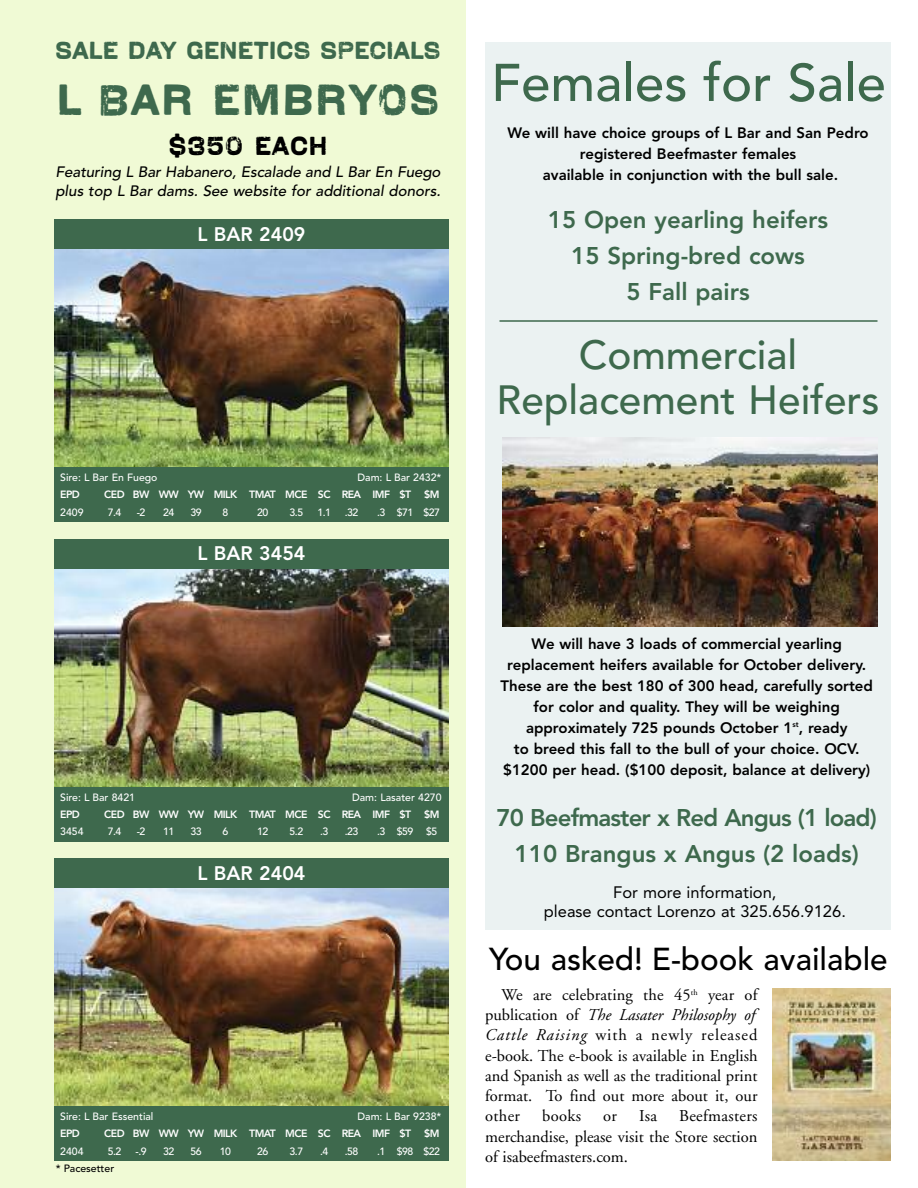
<style>
.page{position:relative;width:918px;height:1188px;background:#fff}
.page>*{position:absolute;margin:0;border:0;box-sizing:border-box;transform-origin:0 0}
.t1{font:500 52.5px "Avenir";color:#3e694d}
.t2{font:45px "Coldharbour Gothic";letter-spacing:.02em;color:#3e694d}
.t3{font:500 40.5px/45px "Avenir";color:#3e694d;text-align:center}
.t4{font:500 31.5px "Avenir";color:#000}
.t5{font:27px "Coldharbour Gothic";letter-spacing:.005em;color:#000}
.t6{font:25.5px "Coldharbour Gothic";letter-spacing:-.015em;color:#3e694d}
.t7{font:800 24px/36px "Avenir";letter-spacing:-.035em;color:#3e694d;text-align:center}
.t8{font:800 24px/36px "Avenir";color:#3e694d;text-align:center}
.t9{font:800 19.5px "Avenir";color:#fff}
.t10{font:16.5px/20.2px "Adobe Garamond";color:#000}
.t11{font:16.5px/18.8px "Avenir";color:#000;text-align:center}
.t12{font:800 15px/21px "Avenir";color:#000;text-align:center}
.t13{font:italic 500 15px/18.6px "Avenir";color:#000}
.t14{font:500 10.5px "Avenir";color:#fff}
.t15{font:800 10.5px "Avenir";letter-spacing:-.055em;color:#fff}
.t16{font:500 10.5px "Avenir";color:#000}
.s1{font-style:italic}
</style>
<div class="page">
<div style="left:0;top:0;width:466px;height:1188px;background:#f0fad5"></div>
<img style="left:54px;top:249px;width:394px;height:218px">
<div style="left:54px;top:467px;width:394px;height:55px;background:#3e694d"></div>
<div style="left:54px;top:219px;width:394px;height:30px;background:#3e694d"></div>
<img style="left:54px;top:568px;width:394px;height:219px">
<div style="left:54px;top:787px;width:394px;height:55px;background:#3e694d"></div>
<div style="left:54px;top:539px;width:394px;height:29px;background:#3e694d"></div>
<img style="left:54px;top:888px;width:394px;height:218px">
<div style="left:54px;top:1106px;width:394px;height:55px;background:#3e694d"></div>
<div style="left:54px;top:858px;width:394px;height:30px;background:#3e694d"></div>
<div style="left:486px;top:42px;width:405px;height:888px;background:#ebf2f2"></div>
<img style="left:503px;top:437px;width:375px;height:189px">
<img style="left:773px;top:988px;width:118px;height:173px">
<hr style="left:500px;top:320px;width:378px;height:2px;background:#3e694d">
<h3 class="t6" style="left:55px;top:35px;width:387px">SALE DAY GENETICS SPECIALS</h3>
<h2 class="t2" style="left:56px;top:73px;width:385px">L BAR EMBRYOS</h2>
<h3 class="t5" style="left:168px;top:130px;width:161px">$350 EACH</h3>
<p class="t13" style="left:55px;top:164px;width:387px">Featuring L Bar Habanero, Escalade and L Bar En Fuego plus top L Bar dams. See website for additional donors.</p>
<h3 class="t9" style="left:197px;top:219px;width:110px">L BAR 2409</h3>
<p class="t14" style="left:60px;top:468px;width:99px">Sire: L Bar En Fuego</p>
<p class="t14" style="left:357px;top:468px;width:86px">Dam: L Bar 2432*</p>
<p class="t15" style="left:60px;top:490px;width:21px">EPD</p>
<p class="t15" style="left:104px;top:490px;width:337px">CED BW WW YW MILK TMAT MCE SC REA IMF $T $M</p>
<p class="t14" style="left:60px;top:503px;width:25px">2409</p>
<p class="t14" style="left:108px;top:503px;width:15px">7.4</p>
<p class="t14" style="left:137px;top:503px;width:10px">-2</p>
<p class="t14" style="left:163px;top:503px;width:13px">24</p>
<p class="t14" style="left:190px;top:503px;width:13px">39</p>
<p class="t14" style="left:223px;top:503px;width:7px">8</p>
<p class="t14" style="left:257px;top:503px;width:13px">20</p>
<p class="t14" style="left:290px;top:503px;width:15px">3.5</p>
<p class="t14" style="left:318px;top:503px;width:15px">1.1</p>
<p class="t14" style="left:345px;top:503px;width:15px">.32</p>
<p class="t14" style="left:377px;top:503px;width:64px">.3 $71 $27</p>
<h3 class="t9" style="left:197px;top:538px;width:110px">L BAR 3454</h3>
<p class="t14" style="left:60px;top:788px;width:76px">Sire: L Bar 8421</p>
<p class="t14" style="left:352px;top:788px;width:91px">Dam: Lasater 4270</p>
<p class="t15" style="left:60px;top:810px;width:21px">EPD</p>
<p class="t15" style="left:104px;top:810px;width:337px">CED BW WW YW MILK TMAT MCE SC REA IMF $T $M</p>
<p class="t14" style="left:60px;top:822px;width:25px">3454</p>
<p class="t14" style="left:108px;top:822px;width:15px">7.4</p>
<p class="t14" style="left:137px;top:822px;width:10px">-2</p>
<p class="t14" style="left:163px;top:822px;width:13px">11</p>
<p class="t14" style="left:190px;top:822px;width:13px">33</p>
<p class="t14" style="left:223px;top:822px;width:7px">6</p>
<p class="t14" style="left:257px;top:822px;width:13px">12</p>
<p class="t14" style="left:290px;top:822px;width:15px">5.2</p>
<p class="t14" style="left:320px;top:822px;width:10px">.3</p>
<p class="t14" style="left:345px;top:822px;width:15px">.23</p>
<p class="t14" style="left:377px;top:822px;width:62px">.3 $59 $5</p>
<h3 class="t9" style="left:197px;top:858px;width:110px">L BAR 2404</h3>
<p class="t14" style="left:60px;top:1107px;width:95px">Sire: L Bar Essential</p>
<p class="t14" style="left:357px;top:1107px;width:86px">Dam: L Bar 9238*</p>
<p class="t15" style="left:60px;top:1129px;width:21px">EPD</p>
<p class="t15" style="left:104px;top:1129px;width:337px">CED BW WW YW MILK TMAT MCE SC REA IMF $T $M</p>
<p class="t14" style="left:60px;top:1142px;width:25px">2404</p>
<p class="t14" style="left:108px;top:1142px;width:15px">5.2</p>
<p class="t14" style="left:136px;top:1142px;width:13px">-.9</p>
<p class="t14" style="left:163px;top:1142px;width:13px">32</p>
<p class="t14" style="left:190px;top:1142px;width:13px">56</p>
<p class="t14" style="left:220px;top:1142px;width:13px">10</p>
<p class="t14" style="left:257px;top:1142px;width:13px">26</p>
<p class="t14" style="left:290px;top:1142px;width:15px">3.7</p>
<p class="t14" style="left:320px;top:1142px;width:10px">.4</p>
<p class="t14" style="left:345px;top:1142px;width:15px">.58</p>
<p class="t14" style="left:377px;top:1142px;width:64px">.1 $98 $22</p>
<p class="t16" style="left:56px;top:1164px;width:60px">* Pacesetter</p>
<h1 class="t1" style="left:491px;top:37px;width:396px">Females for Sale</h1>
<p class="t12" style="left:507px;top:122px;width:363px">We will have choice groups of L Bar and San Pedro registered Beefmaster females<br>available in conjunction with the bull sale.</p>
<h3 class="t8" style="left:548px;top:201px;width:282px">15 Open yearling heifers<br>15 Spring-bred cows<br>5 Fall pairs</h3>
<h3 class="t3" style="left:497px;top:330px;width:384px">Commercial<br>Replacement Heifers</h3>
<p class="t12" style="left:501px;top:633px;width:374px">We will have 3 loads of commercial yearling replacement heifers available for October delivery.<br>These are the best 180 of 300 head, carefully sorted for color and quality. They will be weighing approximately 725 pounds October 1<sup>st</sup>, ready<br>to breed this fall to the bull of your choice. OCV. $1200 per head. ($100 deposit, balance at delivery)</p>
<h3 class="t7" style="left:497px;top:799px;width:382px">70 Beefmaster x Red Angus (1 load)<br>110 Brangus x Angus (2 loads)</h3>
<p class="t11" style="left:544px;top:882px;width:304px">For more information,<br>please contact Lorenzo at 325.656.9126.</p>
<h3 class="t4" style="left:489px;top:946px;width:400px">You asked! E-book available</h3>
<p class="t10" style="left:485px;top:986px;width:274px;text-indent:16px">We are celebrating the 45<sup>th</sup> year of publication of <span class="s1">The Lasater Philosophy of Cattle Raising</span> with a newly released e-book. The e-book is available in English and Spanish as well as the traditional print format. To find out more about it, our other</p>
<p class="t10" style="left:485px;top:1108px;width:274px;text-align:justify;text-indent:194px">Beefmasters merchandise, please visit the Store section of isabeefmasters.com.</p>
<p class="t10" style="left:542px;top:1108px;width:40px">books</p>
<p class="t10" style="left:603px;top:1108px;width:15px">or</p>
<p class="t10" style="left:639px;top:1108px;width:19px">Isa</p>
</div>
